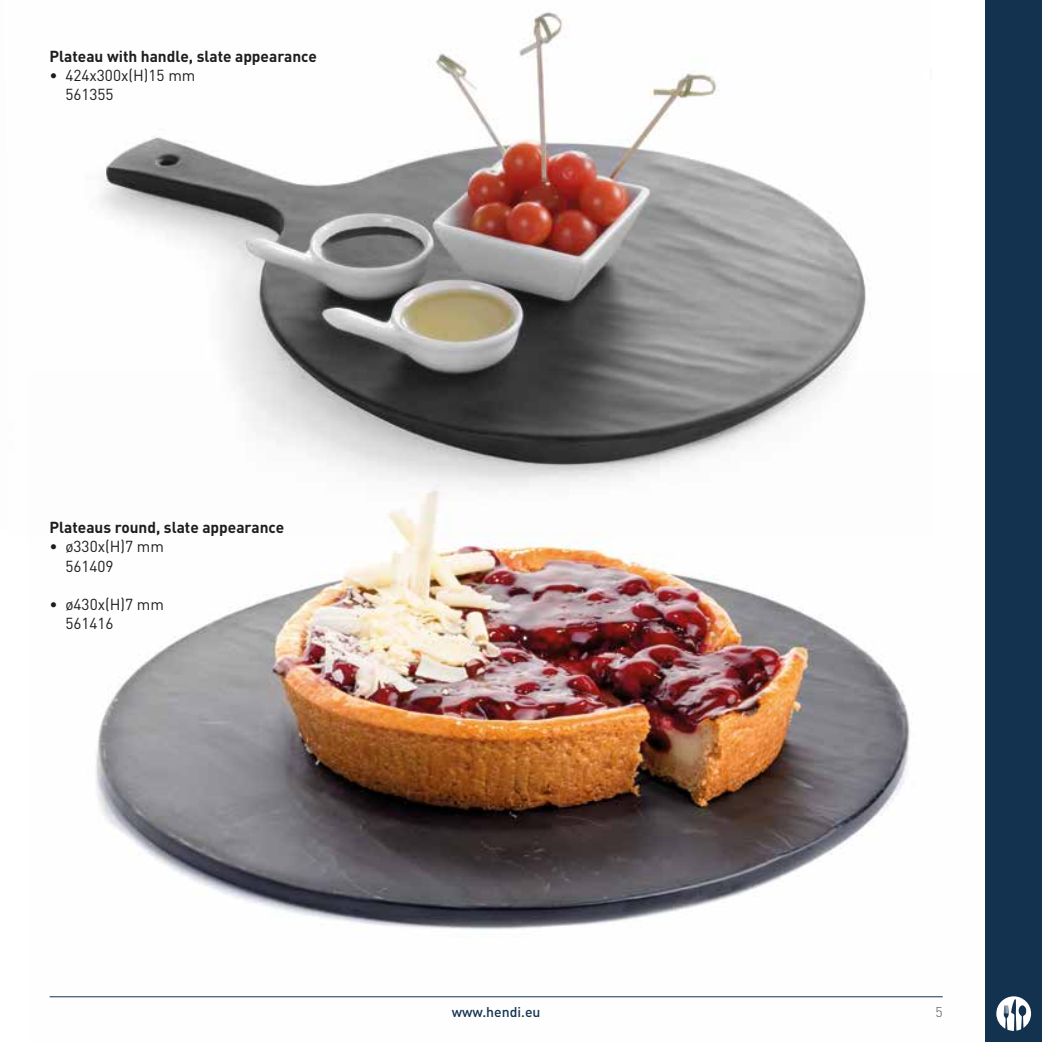
<style>
.page{position:relative;width:1042px;height:1042px;background:#fff}
.page>*{position:absolute;margin:0;border:0;box-sizing:border-box;transform-origin:0 0}
.t1{font:700 15.75px "DIN Pro";color:#1d1d1b}
.t2{font:15.75px/19.2px "DIN Pro";color:#1d1d1b}
.t3{font:500 14px "DIN Pro";color:#133250}
.t4{font:300 14px "DIN Pro";color:#515150}
</style>
<div class="page">
<img style="left:100px;top:12px;width:769px;height:361px">
<img style="left:49px;top:373px;width:894px;height:625px">
<div style="left:985px;top:0;width:57px;height:1042px;background:#133250"></div>
<hr style="left:50px;top:996px;width:893px;height:1px;background:#133250">
<svg style="left:996px;top:996px;width:35px;height:35px"></svg>
<p class="t1" style="left:50px;top:43px;width:269px">Plateau with handle, slate appearance</p>
<p class="t2" style="left:65px;top:64px;width:132px;text-indent:-16px">• 424x300x(H)15 mm<br>561355</p>
<p class="t1" style="left:50px;top:514px;width:236px">Plateaus round, slate appearance</p>
<p class="t2" style="left:65px;top:535px;width:100px;text-indent:-16px">• ø330x(H)7 mm<br>561409</p>
<p class="t2" style="left:65px;top:593px;width:100px;text-indent:-16px">• ø430x(H)7 mm<br>561416</p>
<p class="t3" style="left:452px;top:1000px;width:90px">www.hendi.eu</p>
<p class="t4" style="left:935px;top:1002px;width:9px">5</p>
</div>
